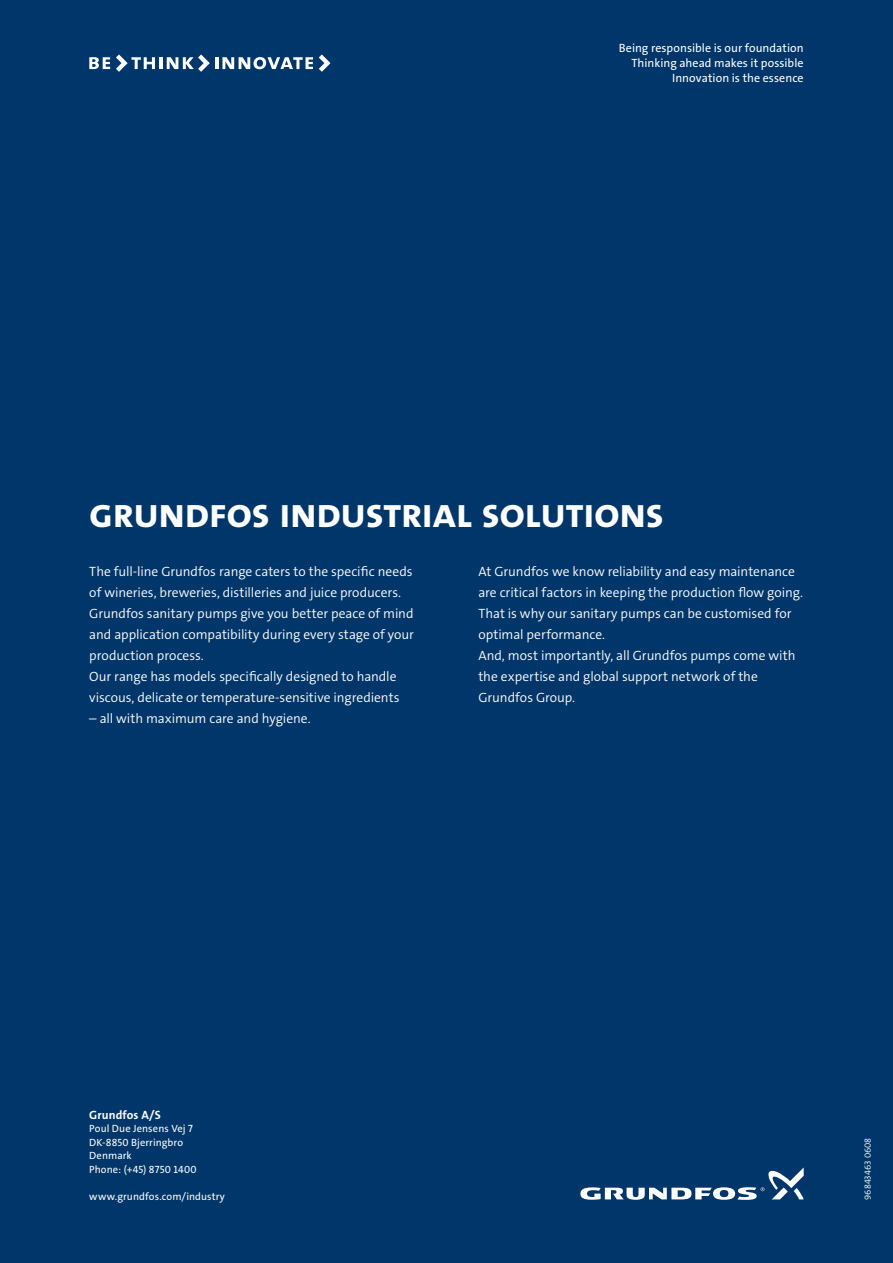
<style>
.page{position:relative;width:893px;height:1263px;background:#003669}
.page>*{position:absolute;margin:0;border:0;box-sizing:border-box;transform-origin:0 0}
.t1{font:42px "Grundfos The Sans OT 7 B";letter-spacing:-.02em;color:#fff}
.t2{font:13.5px/21px "Grundfos The Sans OT 4 SL";letter-spacing:-.005em;color:#fff}
.t3{font:12px/15px "Grundfos The Sans OT 5 R";color:#fff;text-align:right}
.t4{font:12px "Grundfos The Sans OT 7 B";color:#fff}
.t5{font:10.5px/13.5px "Grundfos The Sans OT 5 R";letter-spacing:.01em;color:#fff}
.t6{font:9px "The Sans Grundfos 4 SL";color:#fff}
</style>
<div class="page">
<svg style="left:89px;top:57px;width:21px;height:12px"></svg>
<svg style="left:116px;top:54px;width:197px;height:18px"></svg>
<svg style="left:319px;top:54px;width:11px;height:18px"></svg>
<svg style="left:580px;top:1167px;width:224px;height:33px"></svg>
<p class="t3" style="left:619px;top:41px;width:186px">Being responsible is our foundation<br>Thinking ahead makes it possible<br>Innovation is the essence</p>
<h1 class="t1" style="left:89px;top:486px;width:576px">grundfos industrial solutions</h1>
<p class="t2" style="left:89px;top:561px;width:326px">The full-line Grundfos range caters to the specific needs of wineries, breweries, distilleries and juice producers.<br>Grundfos sanitary pumps give you better peace of mind and application compatibility during every stage of your production process.<br>Our range has models specifically designed to handle viscous, delicate or temperature-sensitive ingredients</p>
<p class="t2" style="left:89px;top:708px;width:223px">– all with maximum care and hygiene.</p>
<p class="t2" style="left:478px;top:561px;width:326px">At Grundfos we know reliability and easy maintenance are critical factors in keeping the production flow going.<br>That is why our sanitary pumps can be customised for optimal performance.<br>And, most importantly, all Grundfos pumps come with the expertise and global support network of the Grundfos Group.</p>
<p class="t4" style="left:89px;top:1107px;width:73px">Grundfos A/S</p>
<p class="t5" style="left:89px;top:1122px;width:109px">Poul Due Jensens Vej 7<br>DK-8850 Bjerringbro<br>Denmark<br>Phone: (+45) 8750 1400</p>
<p class="t5" style="left:89px;top:1189px;width:137px">www.grundfos.com/industry</p>
<p class="t6" style="left:863px;top:1200px;width:63px;rotate:-90deg">96843463 0608</p>
</div>
